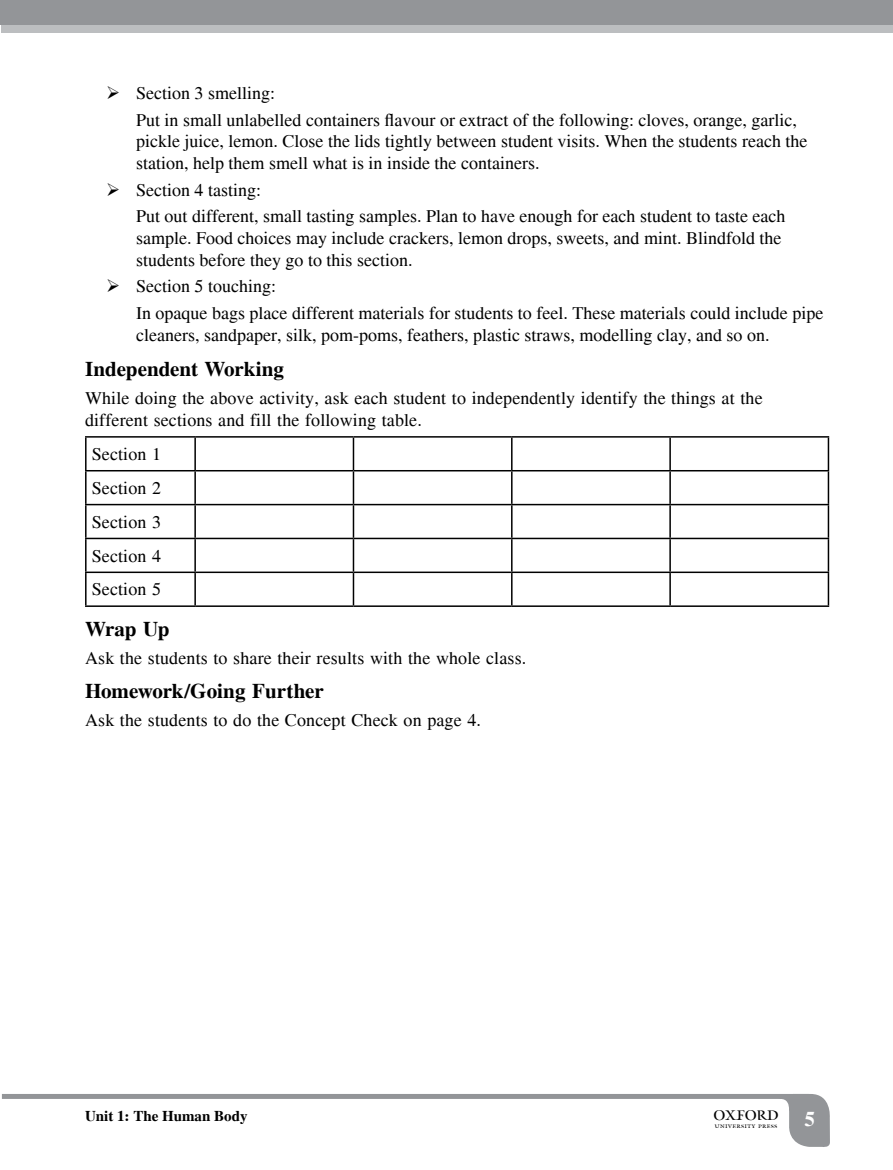
<style>
.page{position:relative;width:893px;height:1170px;background:#fff}
.page>*{position:absolute;margin:0;border:0;box-sizing:border-box;transform-origin:0 0}
.t1{font:22.5px "OUP2";color:#000}
.t2{font:700 21px "Times";color:#000}
.t3{font:18px/33.9px "Times";color:#000}
.t4{font:700 15px "Times";color:#000}
.s1{font-family:"Times";font-weight:700;font-size:21px;color:#fff}
</style>
<div class="page">
<div style="left:2px;top:1093px;width:807px;height:5px;background:#939598"></div>
<svg style="left:778px;top:1093px;width:52px;height:54px"></svg>
<div style="left:1px;top:0;width:892px;height:32px;background:#bcbec0"></div>
<div style="left:1px;top:0;width:892px;height:24px;background:#939598"></div>
<hr style="left:85px;top:436px;width:110px;height:1px;background:#000">
<hr style="left:85px;top:437px;width:2px;height:33px;background:#000">
<hr style="left:195px;top:436px;width:158px;height:1px;background:#000">
<hr style="left:194px;top:437px;width:2px;height:33px;background:#000">
<hr style="left:353px;top:436px;width:159px;height:1px;background:#000">
<hr style="left:353px;top:437px;width:1px;height:33px;background:#000">
<hr style="left:512px;top:436px;width:158px;height:1px;background:#000">
<hr style="left:511px;top:437px;width:2px;height:33px;background:#000">
<hr style="left:670px;top:436px;width:159px;height:1px;background:#000">
<hr style="left:669px;top:437px;width:2px;height:33px;background:#000">
<hr style="left:828px;top:437px;width:1px;height:33px;background:#000">
<hr style="left:85px;top:470px;width:110px;height:1px;background:#000">
<hr style="left:85px;top:471px;width:2px;height:33px;background:#000">
<hr style="left:195px;top:470px;width:158px;height:1px;background:#000">
<hr style="left:194px;top:471px;width:2px;height:33px;background:#000">
<hr style="left:353px;top:470px;width:159px;height:1px;background:#000">
<hr style="left:353px;top:471px;width:1px;height:33px;background:#000">
<hr style="left:512px;top:470px;width:158px;height:1px;background:#000">
<hr style="left:511px;top:471px;width:2px;height:33px;background:#000">
<hr style="left:670px;top:470px;width:159px;height:1px;background:#000">
<hr style="left:669px;top:471px;width:2px;height:33px;background:#000">
<hr style="left:828px;top:471px;width:1px;height:33px;background:#000">
<hr style="left:85px;top:504px;width:110px;height:1px;background:#000">
<hr style="left:85px;top:505px;width:2px;height:32px;background:#000">
<hr style="left:195px;top:504px;width:158px;height:1px;background:#000">
<hr style="left:194px;top:505px;width:2px;height:32px;background:#000">
<hr style="left:353px;top:504px;width:159px;height:1px;background:#000">
<hr style="left:353px;top:505px;width:1px;height:32px;background:#000">
<hr style="left:512px;top:504px;width:158px;height:1px;background:#000">
<hr style="left:511px;top:505px;width:2px;height:32px;background:#000">
<hr style="left:670px;top:504px;width:159px;height:1px;background:#000">
<hr style="left:669px;top:505px;width:2px;height:32px;background:#000">
<hr style="left:828px;top:505px;width:1px;height:32px;background:#000">
<hr style="left:85px;top:537px;width:110px;height:2px;background:#000">
<hr style="left:85px;top:539px;width:2px;height:32px;background:#000">
<hr style="left:195px;top:537px;width:158px;height:2px;background:#000">
<hr style="left:194px;top:539px;width:2px;height:32px;background:#000">
<hr style="left:353px;top:537px;width:159px;height:2px;background:#000">
<hr style="left:353px;top:539px;width:1px;height:32px;background:#000">
<hr style="left:512px;top:537px;width:158px;height:2px;background:#000">
<hr style="left:511px;top:539px;width:2px;height:32px;background:#000">
<hr style="left:670px;top:537px;width:159px;height:2px;background:#000">
<hr style="left:669px;top:539px;width:2px;height:32px;background:#000">
<hr style="left:828px;top:539px;width:1px;height:32px;background:#000">
<hr style="left:85px;top:571px;width:110px;height:2px;background:#000">
<hr style="left:85px;top:573px;width:2px;height:32px;background:#000">
<hr style="left:195px;top:571px;width:158px;height:2px;background:#000">
<hr style="left:194px;top:573px;width:2px;height:32px;background:#000">
<hr style="left:353px;top:571px;width:159px;height:2px;background:#000">
<hr style="left:353px;top:573px;width:1px;height:32px;background:#000">
<hr style="left:512px;top:571px;width:158px;height:2px;background:#000">
<hr style="left:511px;top:573px;width:2px;height:32px;background:#000">
<hr style="left:670px;top:571px;width:159px;height:2px;background:#000">
<hr style="left:669px;top:573px;width:2px;height:32px;background:#000">
<hr style="left:828px;top:573px;width:1px;height:32px;background:#000">
<hr style="left:85px;top:605px;width:110px;height:2px;background:#000">
<hr style="left:195px;top:605px;width:158px;height:2px;background:#000">
<hr style="left:353px;top:605px;width:159px;height:2px;background:#000">
<hr style="left:512px;top:605px;width:158px;height:2px;background:#000">
<hr style="left:670px;top:605px;width:159px;height:2px;background:#000">
<p class="t3" style="left:136px;top:80px;width:662px;line-height:26.7px;text-indent:-30px">➢ Section 3 smelling:<br>Put in small unlabelled containers flavour or extract of the following: cloves, orange, garlic,</p>
<p class="t3" style="left:136px;top:131px;width:673px;line-height:21.6px">pickle juice, lemon. Close the lids tightly between student visits. When the students reach the station, help them smell what is in inside the containers.</p>
<p class="t3" style="left:136px;top:176px;width:651px;line-height:26.7px;text-indent:-30px">➢ Section 4 tasting:<br>Put out different, small tasting samples. Plan to have enough for each student to taste each</p>
<p class="t3" style="left:136px;top:227px;width:647px;line-height:21.6px">sample. Food choices may include crackers, lemon drops, sweets, and mint. Blindfold the students before they go to this section.</p>
<p class="t3" style="left:136px;top:273px;width:689px;line-height:26.7px;text-indent:-30px">➢ Section 5 touching:<br>In opaque bags place different materials for students to feel. These materials could include pipe</p>
<p class="t3" style="left:136px;top:318px;width:635px">cleaners, sandpaper, silk, pom-poms, feathers, plastic straws, modelling clay, and so on.</p>
<p class="t2" style="left:85px;top:357px;width:201px">Independent Working</p>
<p class="t3" style="left:85px;top:387px;width:679px;line-height:21.6px">While doing the above activity, ask each student to independently identify the things at the different sections and fill the following table.</p>
<p class="t3" style="left:92px;top:437px;width:71px;text-align:justify">Section 1<br>Section 2<br>Section 3<br>Section 4<br>Section 5</p>
<p class="t2" style="left:85px;top:616px;width:86px">Wrap Up</p>
<p class="t3" style="left:85px;top:641px;width:443px">Ask the students to share their results with the whole class.</p>
<p class="t2" style="left:85px;top:679px;width:240px">Homework/Going Further</p>
<p class="t3" style="left:85px;top:703px;width:397px">Ask the students to do the Concept Check on page 4.</p>
<p class="t4" style="left:85px;top:1106px;width:164px">Unit 1: The Human Body</p>
<p class="t1" style="left:714px;top:1106px;width:102px">1 <span class="s1">5</span></p>
</div>
